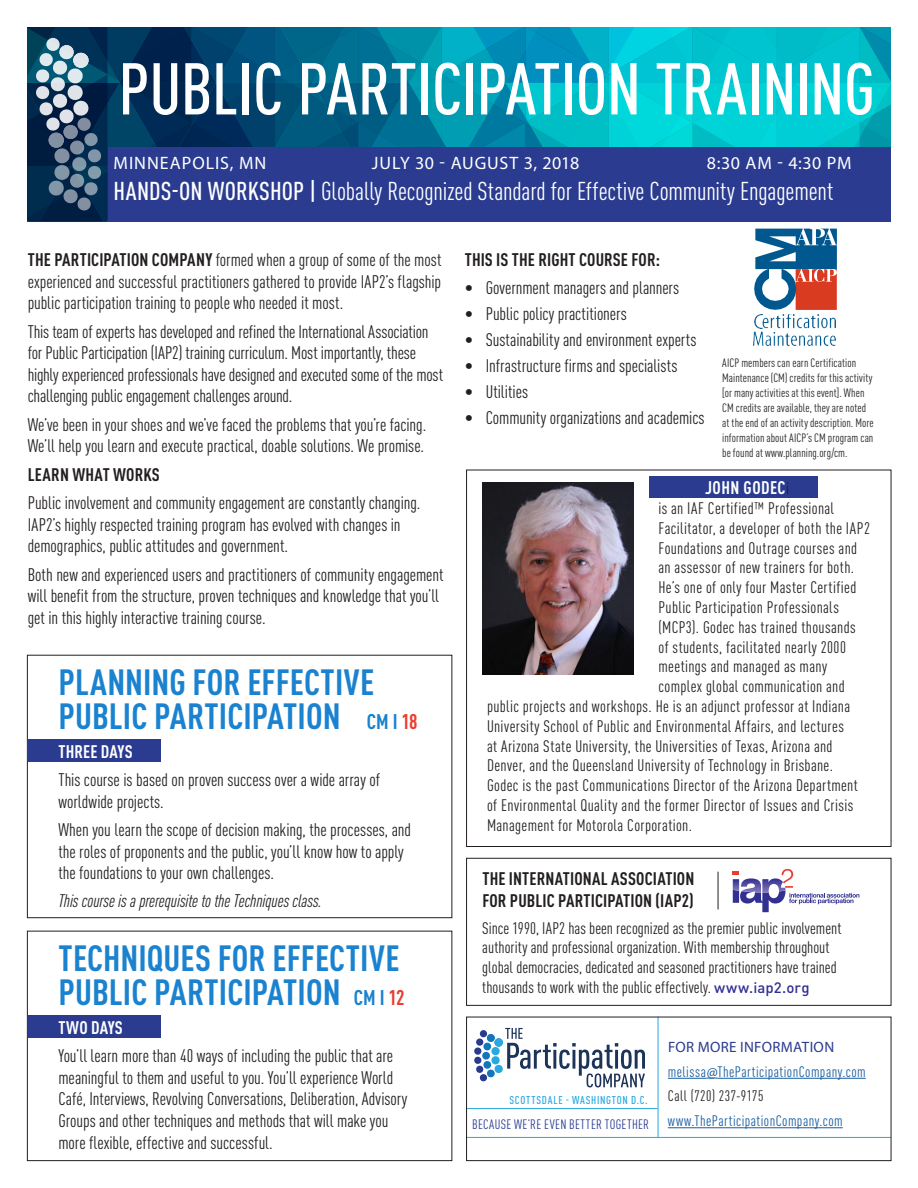
<style>
.page{position:relative;width:918px;height:1188px;background:#fff}
.page>*{position:absolute;margin:0;border:0;box-sizing:border-box;transform-origin:0 0}
.t1{font:500 condensed 72px "DIN Pro";letter-spacing:-.005em;color:#fff}
.t2{font:700 condensed 36px/34.5px "DIN Pro";color:#1a82cf}
.t3{font:condensed 25.5px "DIN Pro";letter-spacing:-.005em;color:#fff}
.t4{font:condensed 18px/21.6px "DIN Pro";letter-spacing:-.005em;color:#231f20}
.t5{font:700 condensed 18px/21.6px "DIN Pro";letter-spacing:.005em;color:#231f20}
.t6{font:italic condensed 18px "DIN Pro";letter-spacing:-.005em;color:#231f20}
.t7{font:18px "Myriad Pro";letter-spacing:.05em;color:#fff}
.t8{font:700 condensed 18px "DIN Pro";letter-spacing:.01em;color:#fff}
.t9{font:condensed 16.5px "DIN Pro";letter-spacing:.02em;color:#231f20}
.t10{font:condensed 16.5px/19.8px "DIN Pro";color:#231f20}
.t11{font:condensed 15px "DIN Pro";letter-spacing:.03em;color:#175d9e}
.t12{font:15px "Myriad Pro";letter-spacing:.025em;color:#2a3b90}
.t13{font:condensed 15px "DIN Pro";letter-spacing:.035em;color:#231f20}
.t14{font:condensed 13.5px "DIN Pro";letter-spacing:.025em;color:#2a3b90}
.t15{font:condensed 12px/15px "DIN Pro";letter-spacing:.01em;color:#231f20}
.t16{font:500 condensed 11.25px "DIN Pro";letter-spacing:.075em;color:#27a8e0}
.s1{font-weight:500}
.s2{font-weight:700}
.s3{font-size:21px}
.s4{font-size:21px;color:#ea3d2f}
.s5{font-weight:400;font-size:16.5px;color:#231f20}
.s6{font-weight:500;font-stretch:normal;font-size:15px;color:#323092}
.s7{font-family:"Myriad Pro";font-stretch:normal}
</style>
<div class="page">
<hr style="left:658px;top:1017px;width:1px;height:120px;background:#27a8e0">
<hr style="left:466px;top:1108px;width:192px;height:1px;background:#27a8e0">
<hr style="left:466px;top:1137px;width:425px;height:1px;background:#27a8e0">
<div style="left:27px;top:655px;width:425px;height:263px;border:1px solid #231f20"></div>
<div style="left:27px;top:931px;width:425px;height:230px;border:1px solid #231f20"></div>
<div style="left:27px;top:739px;width:133px;height:22px;background:#2a3b90"></div>
<div style="left:28px;top:1016px;width:132px;height:22px;background:#2a3b90"></div>
<svg style="left:27px;top:27px;width:864px;height:194px;background:#136b99"></svg>
<div style="left:466px;top:858px;width:425px;height:148px;border:1px solid #231f20"></div>
<svg style="left:733px;top:869px;width:126px;height:43px"></svg>
<hr style="left:718px;top:872px;width:1px;height:37px;background:#231f20">
<div style="left:466px;top:1017px;width:425px;height:144px;border:1px solid #231f20"></div>
<svg style="left:474px;top:1028px;width:171px;height:59px"></svg>
<hr style="left:668px;top:1078px;width:39px;height:1px;background:#175d9e">
<hr style="left:717px;top:1078px;width:149px;height:1px;background:#175d9e">
<hr style="left:668px;top:1127px;width:175px;height:1px;background:#175d9e">
<div style="left:649px;top:476px;width:168px;height:22px;background:#2a3b90"></div>
<img style="left:483px;top:482px;width:151px;height:193px">
<img style="left:754px;top:314px;width:81px;height:32px">
<img style="left:754px;top:315px;width:8px;height:14px">
<svg style="left:754px;top:229px;width:83px;height:81px"></svg>
<p class="t1" style="left:118px;top:36px;width:758px">PUBLIC PARTICIPATION TRAINING</p>
<p class="t7" style="left:114px;top:152px;width:154px">MINNEAPOLIS, MN</p>
<p class="t7" style="left:372px;top:152px;width:209px">JULY 30 - AUGUST 3, 2018</p>
<p class="t7" style="left:707px;top:152px;width:146px">8:30 AM - 4:30 PM</p>
<p class="t3" style="left:114px;top:172px;width:721px"><span class="s1">HANDS-ON WORKSHOP |</span> Globally Recognized Standard for Effective Community Engagement</p>
<p class="t4" style="left:28px;top:248px;width:415px;text-align:justify"><span class="s2">THE PARTICIPATION COMPANY</span> formed when a group of some of the most experienced and successful practitioners gathered to provide IAP2’s flagship public participation training to people who needed it most.</p>
<p class="t4" style="left:28px;top:319px;width:417px">This team of experts has developed and refined the International Association for Public Participation (IAP2) training curriculum. Most importantly, these highly experienced professionals have designed and executed some of the most challenging public engagement challenges around.</p>
<p class="t4" style="left:28px;top:412px;width:400px">We’ve been in your shoes and we’ve faced the problems that you’re facing.<br>We’ll help you learn and execute practical, doable solutions. We promise.</p>
<p class="t5" style="left:28px;top:462px;width:134px">LEARN WHAT WORKS</p>
<p class="t4" style="left:28px;top:491px;width:394px">Public involvement and community engagement are constantly changing.<br>IAP2’s highly respected training program has evolved with changes in demographics, public attitudes and government.</p>
<p class="t4" style="left:28px;top:562px;width:417px">Both new and experienced users and practitioners of community engagement will benefit from the structure, proven techniques and knowledge that you’ll get in this highly interactive training course.</p>
<p class="t2" style="left:59px;top:662px;width:360px">PLANNING FOR EFFECTIVE<br>PUBLIC PARTICIPATION <span class="s3">CM I</span> <span class="s4">18</span></p>
<p class="t8" style="left:59px;top:738px;width:76px">THREE DAYS</p>
<p class="t4" style="left:58px;top:767px;width:323px">This course is based on proven success over a wide array of worldwide projects.</p>
<p class="t4" style="left:58px;top:817px;width:354px">When you learn the scope of decision making, the processes, and the roles of proponents and the public, you’ll know how to apply the foundations to your own challenges.</p>
<p class="t6" style="left:58px;top:888px;width:265px">This course is a prerequisite to the Techniques class.</p>
<p class="t2" style="left:59px;top:938px;width:347px">TECHNIQUES FOR EFFECTIVE<br>PUBLIC PARTICIPATION <span class="s3">CM I</span> <span class="s4">12</span></p>
<p class="t8" style="left:59px;top:1014px;width:66px">TWO DAYS</p>
<p class="t4" style="left:58px;top:1044px;width:351px">You’ll learn more than 40 ways of including the public that are meaningful to them and useful to you. You’ll experience World Café, Interviews, Revolving Conversations, Deliberation, Advisory Groups and other techniques and methods that will make you more flexible, effective and successful.</p>
<p class="t5" style="left:465px;top:247px;width:197px">THIS IS THE RIGHT COURSE FOR:</p>
<p class="t4" style="left:465px;top:276px;width:216px">• Government managers and planners</p>
<p class="t4" style="left:465px;top:302px;width:164px">• Public policy practitioners</p>
<p class="t4" style="left:465px;top:328px;width:233px">• Sustainability and environment experts</p>
<p class="t4" style="left:465px;top:354px;width:214px">• Infrastructure firms and specialists</p>
<p class="t4" style="left:465px;top:380px;width:65px">• Utilities</p>
<p class="t4" style="left:465px;top:405px;width:241px">• Community organizations and academics</p>
<p class="t15" style="left:722px;top:354px;width:153px">AICP members can earn Certification Maintenance (CM) credits for this activity [or many activities at this event]. When CM credits are available, they are noted at the end of an activity description. More information about AICP’s CM program can be found at www.planning.org/cm.</p>
<p class="t8" style="left:705px;top:474px;width:85px">JOHN GODEC<span class="s5">i</span></p>
<p class="t9" style="left:659px;top:496px;width:177px">is an IAF Certified™ Professional</p>
<p class="t9" style="left:659px;top:516px;width:213px">Facilitator, a developer of both the IAP2</p>
<p class="t9" style="left:659px;top:536px;width:200px">Foundations and Outrage courses and</p>
<p class="t9" style="left:659px;top:556px;width:197px">an assessor of new trainers for both.</p>
<p class="t9" style="left:659px;top:575px;width:199px">He’s one of only four Master Certified</p>
<p class="t9" style="left:659px;top:595px;width:182px">Public Participation Professionals</p>
<p class="t9" style="left:659px;top:615px;width:199px">(MCP3). Godec has trained thousands</p>
<p class="t9" style="left:659px;top:635px;width:189px">of students, facilitated nearly 2000</p>
<p class="t9" style="left:659px;top:655px;width:170px">meetings and managed as many</p>
<p class="t9" style="left:659px;top:674px;width:188px">complex global communication and</p>
<p class="t9" style="left:487px;top:694px;width:365px">public projects and workshops. He is an adjunct professor at Indiana</p>
<p class="t9" style="left:487px;top:714px;width:358px">University School of Public and Environmental Affairs, and lectures</p>
<p class="t9" style="left:487px;top:734px;width:347px">at Arizona State University, the Universities of Texas, Arizona and</p>
<p class="t9" style="left:487px;top:754px;width:347px">Denver, and the Queensland University of Technology in Brisbane.</p>
<p class="t9" style="left:487px;top:773px;width:372px">Godec is the past Communications Director of the Arizona Department</p>
<p class="t9" style="left:487px;top:793px;width:368px">of Environmental Quality and the former Director of Issues and Crisis</p>
<p class="t9" style="left:487px;top:813px;width:207px">Management for Motorola Corporation.</p>
<p class="t5" style="left:482px;top:867px;width:213px">THE INTERNATIONAL ASSOCIATION<br>FOR PUBLIC PARTICIPATION (IAP2)</p>
<p class="t10" style="left:482px;top:917px;width:361px">Since 1990, IAP2 has been recognized as the premier public involvement authority and professional organization. With membership throughout global democracies, dedicated and seasoned practitioners have trained thousands to work with the public effectively. <span class="s6">www.iap2.org</span></p>
<p class="t16" style="left:509px;top:1092px;width:140px">SCOTTSDALE - WASHINGTON D.C.</p>
<p class="t14" style="left:472px;top:1115px;width:178px">BECAUSE WE’RE EVEN BETTER TOGETHER</p>
<p class="t12" style="left:668px;top:1038px;width:168px">FOR MORE INFORMATION</p>
<p class="t11" style="left:668px;top:1060px;width:199px">melissa<span class="s7">@</span>TheParticipationCompany.com</p>
<p class="t13" style="left:668px;top:1085px;width:97px">Call (720) 237-9175</p>
<p class="t11" style="left:668px;top:1110px;width:176px">www.TheParticipationCompany.com</p>
</div>
